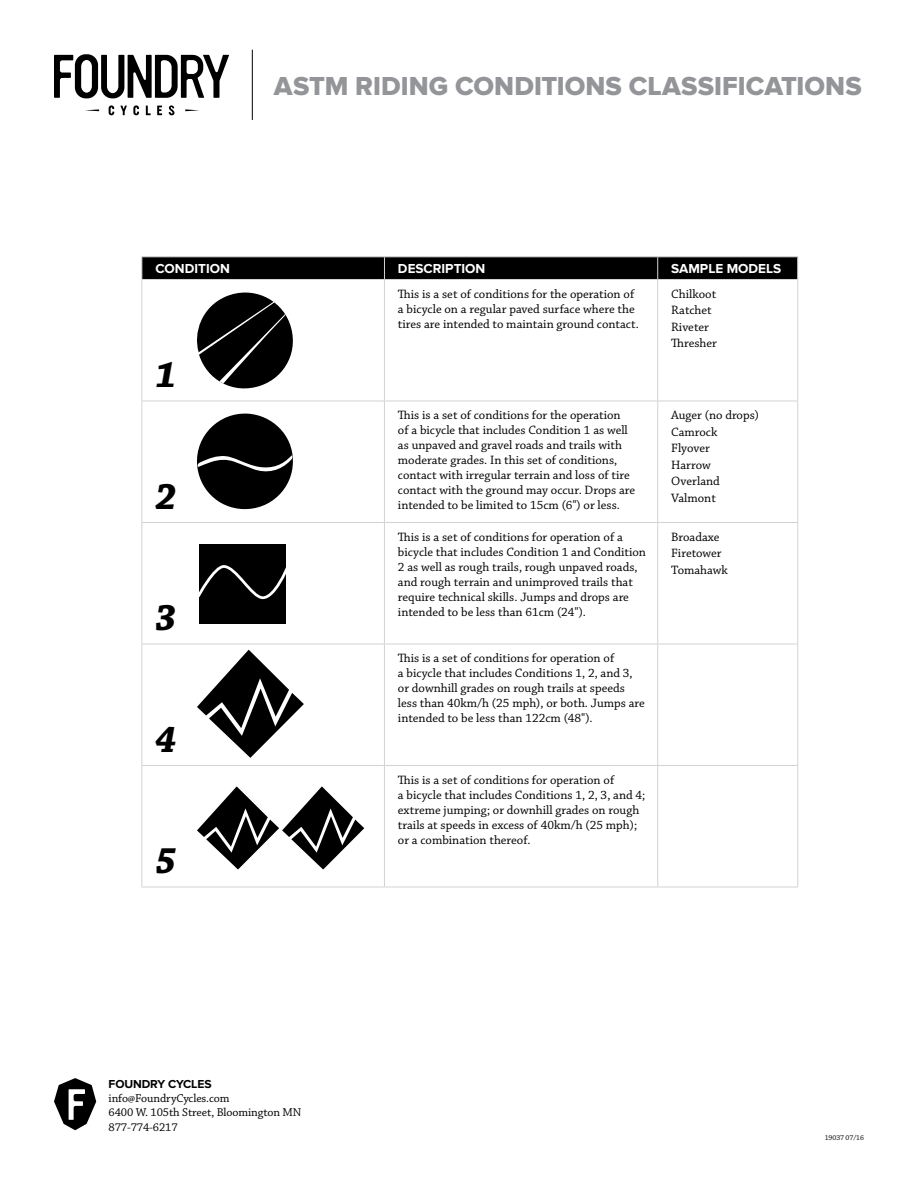
<style>
.page{position:relative;width:918px;height:1188px;background:#fff}
.page>*{position:absolute;margin:0;border:0;box-sizing:border-box;transform-origin:0 0}
.t1{font:italic 700 39px "Chaparral Pro";color:#000}
.t2{font:27px "Proxima Nova Extrabld";color:#939598}
.t3{font:700 13.5px "Proxima Nova";color:#fff}
.t4{font:12.75px/15px "Chaparral Pro";color:#000}
.t5{font:12px/14.4px "Chaparral Pro";letter-spacing:-.01em;color:#000}
.t6{font:700 12px "Proxima Nova";letter-spacing:-.01em;color:#000}
.t7{font:7.5px "Chaparral Pro";letter-spacing:-.01em;color:#000}
</style>
<div class="page">
<hr style="left:252px;top:50px;width:1px;height:70px;background:#000">
<svg style="left:146px;top:106px;width:5px;height:9px"></svg>
<svg style="left:120px;top:106px;width:7px;height:9px"></svg>
<svg style="left:133px;top:105px;width:6px;height:10px"></svg>
<svg style="left:109px;top:105px;width:5px;height:10px"></svg>
<svg style="left:85px;top:109px;width:14px;height:2px"></svg>
<svg style="left:157px;top:106px;width:5px;height:9px"></svg>
<svg style="left:185px;top:109px;width:14px;height:2px"></svg>
<svg style="left:169px;top:105px;width:5px;height:10px"></svg>
<svg style="left:54px;top:54px;width:175px;height:44px"></svg>
<svg style="left:54px;top:1078px;width:42px;height:52px"></svg>
<hr style="left:141px;top:256px;width:243px;height:1px;background:#d1d3d4">
<hr style="left:384px;top:256px;width:274px;height:1px;background:#d1d3d4">
<hr style="left:658px;top:256px;width:140px;height:1px;background:#d1d3d4">
<div style="left:141px;top:257px;width:657px;height:22px;background:#000"></div>
<hr style="left:141px;top:279px;width:243px;height:1px;background:#d1d3d4">
<hr style="left:141px;top:280px;width:1px;height:121px;background:#d1d3d4">
<hr style="left:384px;top:279px;width:274px;height:1px;background:#d1d3d4">
<hr style="left:384px;top:280px;width:1px;height:121px;background:#d1d3d4">
<hr style="left:658px;top:279px;width:140px;height:1px;background:#d1d3d4">
<hr style="left:657px;top:280px;width:1px;height:121px;background:#d1d3d4">
<hr style="left:797px;top:280px;width:1px;height:121px;background:#d1d3d4">
<hr style="left:141px;top:401px;width:243px;height:1px;background:#d1d3d4">
<hr style="left:141px;top:401px;width:1px;height:121px;background:#d1d3d4">
<hr style="left:384px;top:401px;width:274px;height:1px;background:#d1d3d4">
<hr style="left:384px;top:401px;width:1px;height:121px;background:#d1d3d4">
<hr style="left:658px;top:401px;width:140px;height:1px;background:#d1d3d4">
<hr style="left:657px;top:401px;width:1px;height:121px;background:#d1d3d4">
<hr style="left:797px;top:401px;width:1px;height:121px;background:#d1d3d4">
<hr style="left:141px;top:522px;width:243px;height:1px;background:#d1d3d4">
<hr style="left:141px;top:523px;width:1px;height:121px;background:#d1d3d4">
<hr style="left:384px;top:522px;width:274px;height:1px;background:#d1d3d4">
<hr style="left:384px;top:523px;width:1px;height:121px;background:#d1d3d4">
<hr style="left:658px;top:522px;width:140px;height:1px;background:#d1d3d4">
<hr style="left:657px;top:523px;width:1px;height:121px;background:#d1d3d4">
<hr style="left:797px;top:523px;width:1px;height:121px;background:#d1d3d4">
<hr style="left:141px;top:644px;width:243px;height:1px;background:#d1d3d4">
<hr style="left:141px;top:644px;width:1px;height:121px;background:#d1d3d4">
<hr style="left:384px;top:644px;width:274px;height:1px;background:#d1d3d4">
<hr style="left:384px;top:644px;width:1px;height:121px;background:#d1d3d4">
<hr style="left:658px;top:644px;width:140px;height:1px;background:#d1d3d4">
<hr style="left:657px;top:644px;width:1px;height:121px;background:#d1d3d4">
<hr style="left:797px;top:644px;width:1px;height:121px;background:#d1d3d4">
<hr style="left:141px;top:765px;width:243px;height:1px;background:#d1d3d4">
<hr style="left:141px;top:766px;width:1px;height:121px;background:#d1d3d4">
<hr style="left:384px;top:765px;width:274px;height:1px;background:#d1d3d4">
<hr style="left:384px;top:766px;width:1px;height:121px;background:#d1d3d4">
<hr style="left:658px;top:765px;width:140px;height:1px;background:#d1d3d4">
<hr style="left:657px;top:766px;width:1px;height:121px;background:#d1d3d4">
<hr style="left:797px;top:766px;width:1px;height:121px;background:#d1d3d4">
<hr style="left:141px;top:887px;width:243px;height:1px;background:#d1d3d4">
<hr style="left:384px;top:887px;width:274px;height:1px;background:#d1d3d4">
<hr style="left:658px;top:887px;width:140px;height:1px;background:#d1d3d4">
<svg style="left:196px;top:292px;width:97px;height:97px"></svg>
<svg style="left:197px;top:413px;width:96px;height:97px"></svg>
<div style="left:199px;top:544px;width:87px;height:80px;background:#000"></div>
<svg style="left:199px;top:565px;width:87px;height:35px"></svg>
<svg style="left:197px;top:650px;width:107px;height:108px"></svg>
<svg style="left:197px;top:786px;width:167px;height:84px"></svg>
<h2 class="t2" style="left:274px;top:70px;width:589px">ASTM RIDING CONDITIONS CLASSIFICATIONS</h2>
<p class="t3" style="left:155px;top:261px;width:76px">CONDITION</p>
<p class="t3" style="left:398px;top:261px;width:89px">DESCRIPTION</p>
<p class="t3" style="left:671px;top:261px;width:112px">SAMPLE MODELS</p>
<h1 class="t1" style="left:155px;top:352px;width:23px">1</h1>
<h1 class="t1" style="left:155px;top:474px;width:23px">2</h1>
<h1 class="t1" style="left:155px;top:595px;width:23px">3</h1>
<h1 class="t1" style="left:155px;top:717px;width:23px">4</h1>
<h1 class="t1" style="left:155px;top:838px;width:23px">5</h1>
<p class="t6" style="left:109px;top:1077px;width:104px">FOUNDRY CYCLES</p>
<p class="t5" style="left:109px;top:1091px;width:194px">info@FoundryCycles.com<br>6400 W. 105th Street, Bloomington MN<br>877-774-6217</p>
<p class="t4" style="left:398px;top:287px;width:242px">This is a set of conditions for the operation of a bicycle on a regular paved surface where the tires are intended to maintain ground contact.</p>
<p class="t4" style="left:671px;top:286px;width:47px;line-height:16.5px">Chilkoot<br>Ratchet<br>Riveter<br>Thresher</p>
<p class="t4" style="left:398px;top:408px;width:239px">This is a set of conditions for the operation<br>of a bicycle that includes Condition 1 as well as unpaved and gravel roads and trails with moderate grades. In this set of conditions, contact with irregular terrain and loss of tire contact with the ground may occur. Drops are intended to be limited to 15cm (6") or less.</p>
<p class="t4" style="left:671px;top:407px;width:89px;line-height:16.5px">Auger (no drops)<br>Camrock<br>Flyover<br>Harrow<br>Overland<br>Valmont</p>
<p class="t4" style="left:398px;top:530px;width:250px">This is a set of conditions for operation of a bicycle that includes Condition 1 and Condition 2 as well as rough trails, rough unpaved roads, and rough terrain and unimproved trails that require technical skills. Jumps and drops are intended to be less than 61cm (24").</p>
<p class="t4" style="left:671px;top:529px;width:58px;line-height:16.5px">Broadaxe<br>Firetower<br>Tomahawk</p>
<p class="t4" style="left:398px;top:651px;width:248px">This is a set of conditions for operation of<br>a bicycle that includes Conditions 1, 2, and 3, or downhill grades on rough trails at speeds less than 40km/h (25 mph), or both. Jumps are intended to be less than 122cm (48").</p>
<p class="t4" style="left:398px;top:773px;width:249px">This is a set of conditions for operation of<br>a bicycle that includes Conditions 1, 2, 3, and 4; extreme jumping; or downhill grades on rough trails at speeds in excess of 40km/h (25 mph); or a combination thereof.</p>
<p class="t7" style="left:825px;top:1133px;width:41px">19037 07/16</p>
</div>
